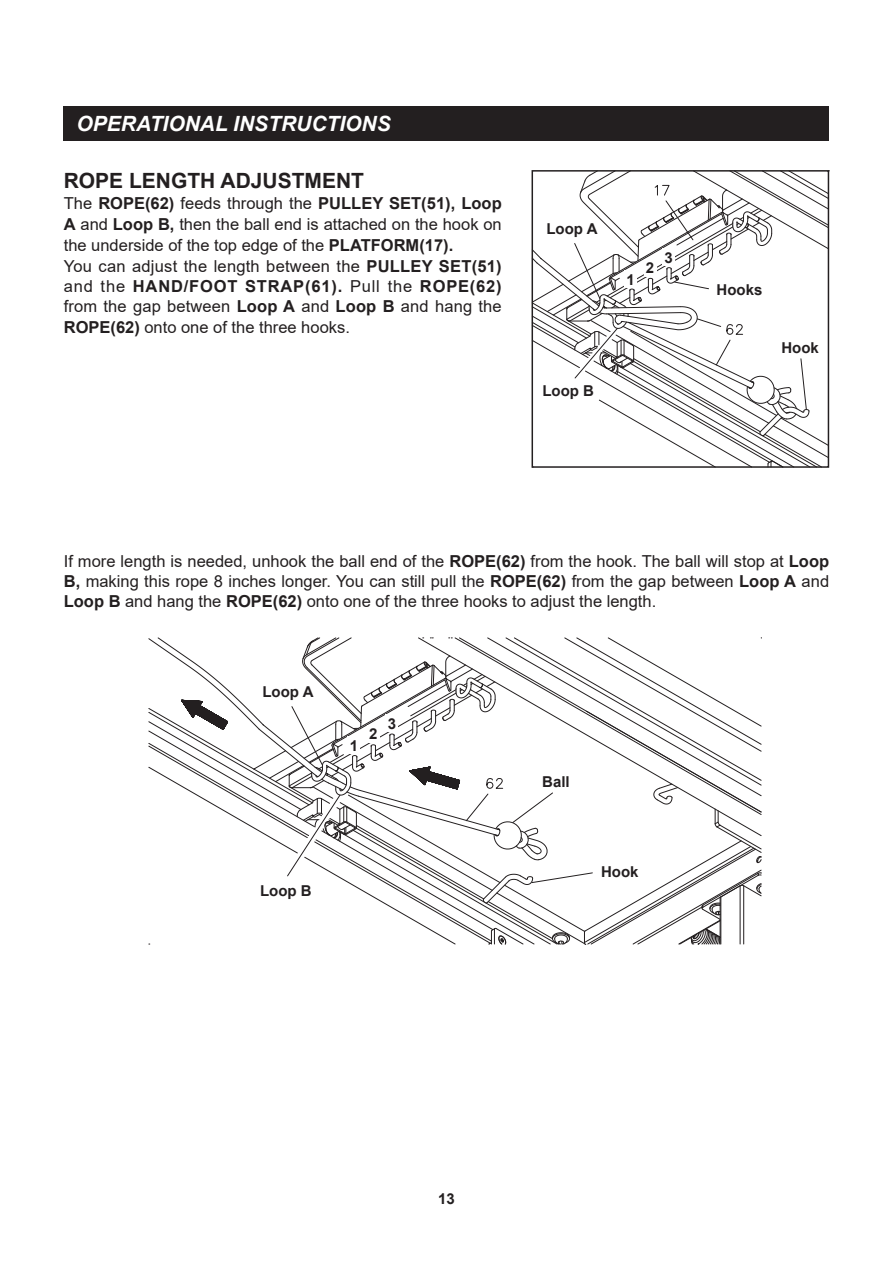
<style>
.page{position:relative;width:893px;height:1263px;background:#fff}
.page>*{position:absolute;margin:0;border:0;box-sizing:border-box;transform-origin:0 0}
.t1{font:italic 700 21px "Arial";color:#fff}
.t2{font:700 21px "Arial";color:#231f20}
.t3{font:16.5px/20.5px "Arial";color:#231f20}
.t4{font:700 15px "Arial";color:#231f20}
.s1{font-weight:700}
</style>
<div class="page">
<svg style="left:149px;top:638px;width:613px;height:307px"></svg>
<div style="left:64px;top:106px;width:765px;height:34px;background:#231f20"></div>
<div style="left:262px;top:682px;width:51px;height:19px;background:#fff"></div>
<div style="left:260px;top:880px;width:52px;height:20px;background:#fff"></div>
<div style="left:386px;top:715px;width:12px;height:17px;background:#fff"></div>
<div style="left:367px;top:725px;width:13px;height:17px;background:#fff"></div>
<div style="left:348px;top:737px;width:12px;height:17px;background:#fff"></div>
<div style="left:601px;top:864px;width:37px;height:15px;background:#fff"></div>
<div style="left:542px;top:774px;width:28px;height:15px;background:#fff"></div>
<svg style="left:534px;top:173px;width:292px;height:292px"></svg>
<div style="left:531px;top:170px;width:298px;height:298px;border:2px solid #231f20"></div>
<div style="left:546px;top:219px;width:51px;height:20px;background:#fff"></div>
<div style="left:542px;top:383px;width:52px;height:15px;background:#fff"></div>
<div style="left:716px;top:282px;width:46px;height:15px;background:#fff"></div>
<div style="left:781px;top:340px;width:38px;height:15px;background:#fff"></div>
<div style="left:662px;top:249px;width:13px;height:17px;background:#fff"></div>
<div style="left:644px;top:259px;width:12px;height:17px;background:#fff"></div>
<div style="left:624px;top:271px;width:13px;height:17px;background:#fff"></div>
<p class="t1" style="left:77px;top:109px;width:316px">OPERATIONAL INSTRUCTIONS</p>
<p class="t2" style="left:64px;top:166px;width:302px">ROPE LENGTH ADJUSTMENT</p>
<p class="t3" style="left:64px;top:193px;width:439px">The <span class="s1">ROPE(62)</span> feeds through the <span class="s1">PULLEY SET(51), Loop A</span> and <span class="s1">Loop B,</span> then the ball end is attached on the hook on the underside of the top edge of the <span class="s1">PLATFORM(17).<br></span>You can adjust the length between the <span class="s1">PULLEY SET(51) </span>and the <span class="s1">HAND/FOOT STRAP(61).</span> Pull the <span class="s1">ROPE(62) </span>from the gap between <span class="s1">Loop A</span> and <span class="s1">Loop B</span> and hang the <span class="s1">ROPE(62)</span> onto one of the three hooks.</p>
<p class="t4" style="left:546px;top:219px;width:53px">Loop A</p>
<p class="t4" style="left:626px;top:269px;width:10px">1</p>
<p class="t4" style="left:646px;top:257px;width:10px">2</p>
<p class="t4" style="left:664px;top:247px;width:10px">3</p>
<p class="t4" style="left:542px;top:380px;width:53px">Loop B</p>
<p class="t4" style="left:716px;top:279px;width:47px">Hooks</p>
<p class="t4" style="left:781px;top:337px;width:39px">Hook</p>
<p class="t3" style="left:64px;top:551px;width:767px;line-height:19.8px;text-align:justify">If more length is needed, unhook the ball end of the <span class="s1">ROPE(62)</span> from the hook. The ball will stop at <span class="s1">Loop B,</span> making this rope 8 inches longer. You can still pull the <span class="s1">ROPE(62)</span> from the gap between <span class="s1">Loop A</span> and <span class="s1">Loop B</span> and hang the <span class="s1">ROPE(62)</span> onto one of the three hooks to adjust the length.</p>
<p class="t4" style="left:262px;top:681px;width:53px">Loop A</p>
<p class="t4" style="left:350px;top:735px;width:10px">1</p>
<p class="t4" style="left:369px;top:723px;width:10px">2</p>
<p class="t4" style="left:388px;top:713px;width:10px">3</p>
<p class="t4" style="left:260px;top:880px;width:53px">Loop B</p>
<p class="t4" style="left:542px;top:771px;width:29px">Ball</p>
<p class="t4" style="left:601px;top:861px;width:39px">Hook</p>
<p class="t4" style="left:438px;top:1188px;width:18px">13</p>
</div>
